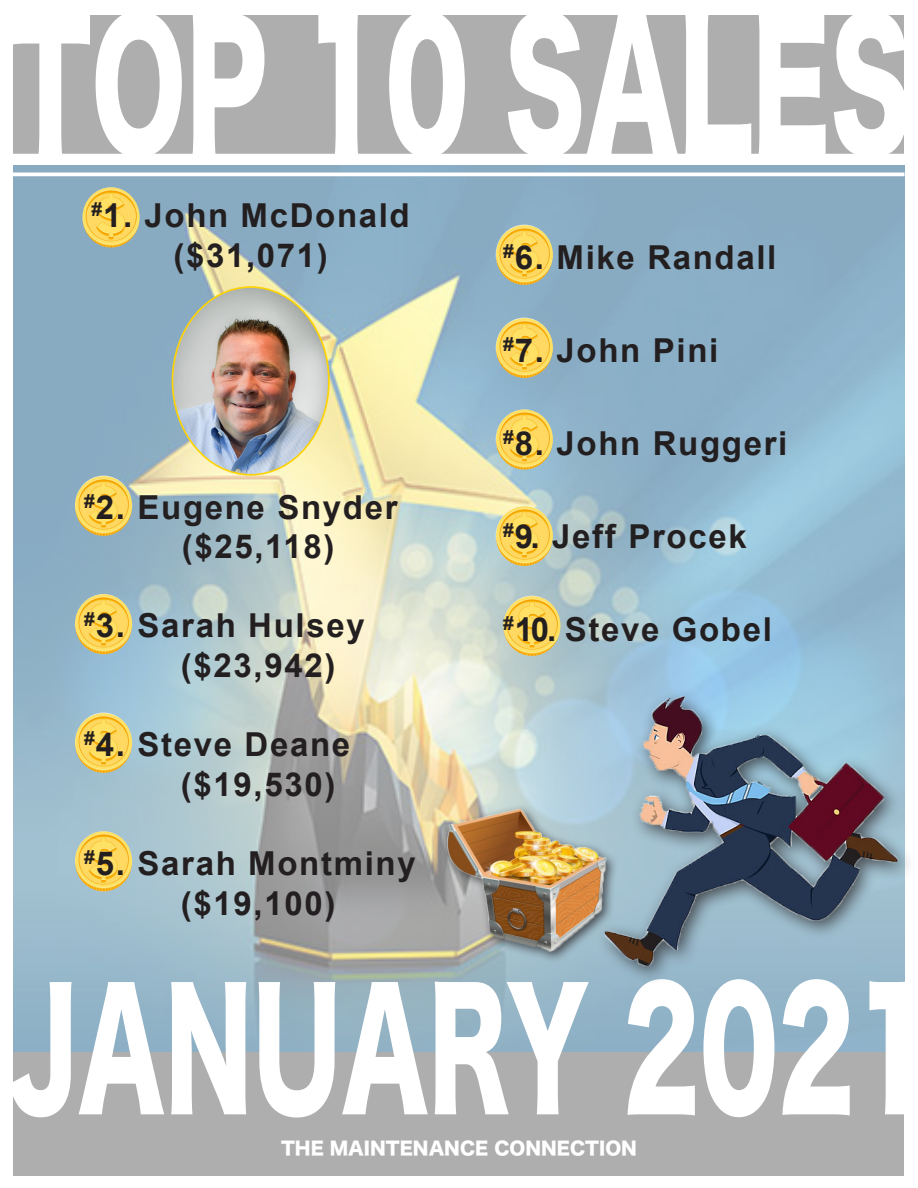
<style>
.page{position:relative;width:918px;height:1188px;background:#fff}
.page>*{position:absolute;margin:0;border:0;box-sizing:border-box;transform-origin:0 0}
.t1{font:169.65px "Hira Kaku Std N W8";color:#fff;scale:.63 1}
.t2{font:159px "Hira Kaku Std N W8";color:#fff;scale:.63 1}
.t3{font:700 33px "Arial";letter-spacing:.05em;color:#231f20}
.t4{font:18px "Hira Kaku Std N W8";color:#fff}
</style>
<div class="page">
<div style="left:14px;top:15px;width:890px;height:1161px;background:#aeaeaf"></div>
<img style="left:14px;top:165px;width:891px;height:886px">
<img style="left:82px;top:187px;width:58px;height:61px">
<div style="left:0;top:154px;width:904px;height:11px;background:#fff"></div>
<svg style="left:13px;top:172px;width:891px;height:4px;fill:#fff"></svg>
<img style="left:503px;top:596px;width:58px;height:60px">
<img style="left:75px;top:594px;width:57px;height:60px">
<img style="left:75px;top:476px;width:57px;height:60px">
<img style="left:496px;top:225px;width:57px;height:60px">
<img style="left:496px;top:409px;width:57px;height:61px">
<img style="left:496px;top:318px;width:57px;height:60px">
<img style="left:496px;top:506px;width:57px;height:60px">
<img style="left:75px;top:831px;width:57px;height:60px">
<img style="left:75px;top:713px;width:57px;height:60px">
<div style="left:442px;top:803px;width:176px;height:161px;background:#231f20;opacity:.75"></div>
<img style="left:443px;top:804px;width:118px;height:152px">
<div style="left:595px;top:688px;width:321px;height:297px;background:#231f20;opacity:.75"></div>
<img style="left:561px;top:554px;width:350px;height:420px">
<img style="left:172px;top:287px;width:157px;height:188px">
<p class="t1" style="left:9px;top:-8px;width:1434px">TOP 10 SALES</p>
<p class="t3" style="left:92px;top:194px;width:320px"><sup>#</sup>1. John McDonald</p>
<p class="t3" style="left:173px;top:233px;width:156px">($31,071)</p>
<p class="t3" style="left:84px;top:485px;width:315px"><sup>#</sup>2. Eugene Snyder</p>
<p class="t3" style="left:182px;top:525px;width:154px">($25,118)</p>
<p class="t3" style="left:84px;top:604px;width:282px"><sup>#</sup>3. Sarah Hulsey</p>
<p class="t3" style="left:181px;top:644px;width:156px">($23,942)</p>
<p class="t3" style="left:84px;top:723px;width:268px"><sup>#</sup>4. Steve Deane</p>
<p class="t3" style="left:181px;top:763px;width:156px">($19,530)</p>
<p class="t3" style="left:84px;top:842px;width:333px"><sup>#</sup>5. Sarah Montminy</p>
<p class="t3" style="left:181px;top:881px;width:156px">($19,100)</p>
<p class="t3" style="left:503px;top:236px;width:275px"><sup>#</sup>6. Mike Randall</p>
<p class="t3" style="left:503px;top:329px;width:217px"><sup>#</sup>7. John Pini</p>
<p class="t3" style="left:503px;top:422px;width:286px"><sup>#</sup>8. John Ruggeri</p>
<p class="t3" style="left:503px;top:515px;width:245px"><sup>#</sup>9. Jeff Procek</p>
<p class="t3" style="left:503px;top:608px;width:270px"><sup>#</sup>10. Steve Gobel</p>
<p class="t2" style="left:9px;top:962px;width:1467px">JANUARY 2021</p>
<p class="t4" style="left:281px;top:1138px;width:357px">THE MAINTENANCE CONNECTION</p>
</div>
